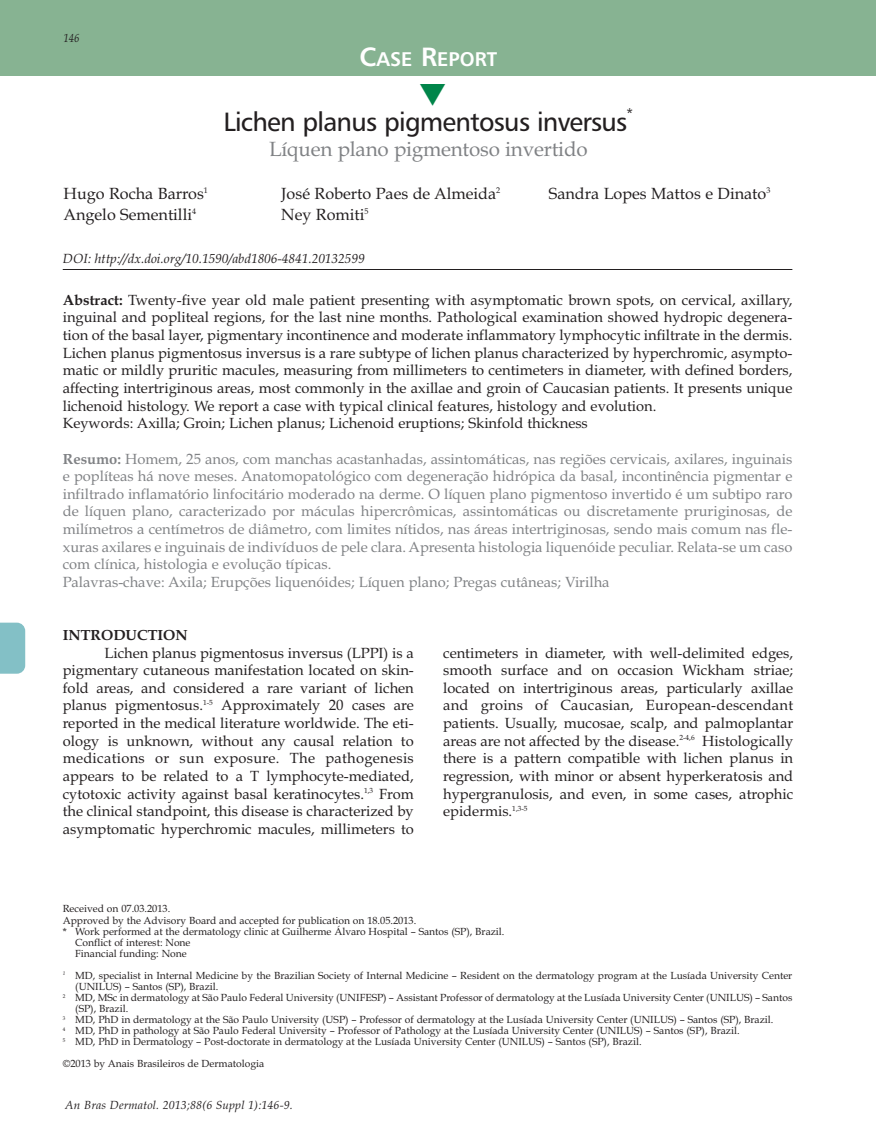
<style>
.page{position:relative;width:876px;height:1137px;background:#fff}
.page>*{position:absolute;margin:0;border:0;box-sizing:border-box;transform-origin:0 0}
.t1{font:26.4px "Humanist 777 BT Roman B";letter-spacing:-.03em;color:#231f20}
.t2{font:20.55px "Book Antiqua";letter-spacing:-.01em;color:#808285}
.t3{font:19.8px "Humanist 777 BT Bold B";color:#fff}
.t4{font:16.2px "Book Antiqua";color:#231f20}
.t5{font:14.7px/17.7px "Book Antiqua";color:#231f20;text-align:justify}
.t6{font:14.7px/17.7px "Book Antiqua";color:#808285}
.t7{font:700 14.7px "Book Antiqua";color:#231f20}
.t8{font:italic 13.2px "Book Antiqua";color:#231f20}
.t9{font:13.2px "Humanist 777 BT Roman B";color:#231f20}
.t10{font:italic 11.7px "Book Antiqua";letter-spacing:.015em;color:#231f20}
.t11{font:italic 11.7px "Book Antiqua";letter-spacing:.015em;color:#231f20;scale:.9 1}
.t12{font:10.35px/10.9px "Book Antiqua";color:#231f20}
.s1{font-size:26.4px}
.s2{font-weight:700}
</style>
<div class="page">
<div style="left:0;top:0;width:875px;height:76px;background:#87b392"></div>
<hr style="left:63px;top:269px;width:729px;height:1px;background:#231f20">
<svg style="left:0;top:623px;width:25px;height:51px"></svg>
<p class="t11" style="left:64px;top:34px;width:19px">146</p>
<h3 class="t3" style="left:359px;top:51px;width:139px"><span class="s1">C</span>ASE <span class="s1">R</span>EPORT</h3>
<p class="t9" style="left:626px;top:109px;width:8px">*</p>
<h1 class="t1" style="left:223px;top:112px;width:405px">Lichen planus pigmentosus inversus</h1>
<h2 class="t2" style="left:269px;top:141px;width:320px">Líquen plano pigmentoso invertido</h2>
<p class="t4" style="left:64px;top:187px;width:146px">Hugo Rocha Barros<sup>1</sup></p>
<p class="t4" style="left:281px;top:187px;width:220px">José Roberto Paes de Almeida<sup>2</sup></p>
<p class="t4" style="left:549px;top:187px;width:223px">Sandra Lopes Mattos e Dinato<sup>3</sup></p>
<p class="t4" style="left:64px;top:208px;width:134px">Angelo Sementilli<sup>4</sup></p>
<p class="t4" style="left:281px;top:208px;width:89px">Ney Romiti<sup>5</sup></p>
<p class="t8" style="left:63px;top:253px;width:303px">DOI: http://dx.doi.org/10.1590/abd1806-4841.20132599</p>
<p class="t5" style="left:63px;top:293px;width:731px;text-align:left"><span class="s2">Abstract:</span> Twenty-five year old male patient presenting with asymptomatic brown spots, on cervical, axillary, inguinal and popliteal regions, for the last nine months. Pathological examination showed hydropic degenera&shy;tion of the basal layer, pigmentary incontinence and moderate inflammatory lymphocytic infiltrate in the dermis.<br>Lichen planus pigmentosus inversus is a rare subtype of lichen planus characterized by hyperchromic, asympto&shy;matic or mildly pruritic macules, measuring from millimeters to centimeters in diameter, with defined borders, affecting intertriginous areas, most commonly in the axillae and groin of Caucasian patients. It presents unique lichenoid histology. We report a case with typical clinical features, histology and evolution.<br>Keywords: Axilla; Groin; Lichen planus; Lichenoid eruptions; Skinfold thickness</p>
<p class="t6" style="left:63px;top:451px;width:731px"><span class="s2">Resumo:</span> Homem, 25 anos, com manchas acastanhadas, assintomáticas, nas regiões cervicais, axilares, inguinais e poplíteas há nove meses. Anatomopatológico com degeneração hidrópica da basal, incontinência pigmentar e infiltrado inflamatório linfocitário moderado na derme. O líquen plano pigmentoso invertido é um subtipo raro de líquen plano, caracterizado por máculas hipercrômicas, assintomáticas ou discretamente pruriginosas, de milímetros a centímetros de diâmetro, com limites nítidos, nas áreas intertriginosas, sendo mais comum nas fle&shy;xuras axilares e inguinais de indivíduos de pele clara. Apresenta histologia liquenóide peculiar. Relata-se um caso com clínica, histologia e evolução típicas.<br>Palavras-chave: Axila; Erupções liquenóides; Líquen plano; Pregas cutâneas; Virilha</p>
<p class="t7" style="left:63px;top:629px;width:126px">INTRODUCTION</p>
<p class="t5" style="left:63px;top:645px;width:352px;text-indent:42px">Lichen planus pigmentosus inversus (LPPI) is a pigmentary cutaneous manifestation located on skin&shy;fold areas, and considered a rare variant of lichen planus pigmentosus.<sup>1-5</sup> Approximately 20 cases are reported in the medical literature worldwide. The eti&shy;ology is unknown, without any causal relation to medications or sun exposure. The pathogenesis appears to be related to a T lymphocyte-mediated, cytotoxic activity against basal keratinocytes.<sup>1,3</sup> From the clinical standpoint, this disease is characterized by asymptomatic hyperchromic macules, millimeters to</p>
<p class="t5" style="left:443px;top:645px;width:351px">centimeters in diameter, with well-delimited edges, smooth surface and on occasion Wickham striae; located on intertriginous areas, particularly axillae and groins of Caucasian, European-descendant patients. Usually, mucosae, scalp, and palmoplantar areas are not affected by the disease.<sup>2-4,6</sup> Histologically there is a pattern compatible with lichen planus in regression, with minor or absent hyperkeratosis and hypergranulosis, and even, in some cases, atrophic epidermis.<sup>1,3-5</sup></p>
<p class="t12" style="left:63px;top:903px;width:355px;line-height:12.3px">Received on 07.03.2013.<br>Approved by the Advisory Board and accepted for publication on 18.05.2013.</p>
<p class="t12" style="left:75px;top:927px;width:431px;text-indent:-13px">* Work performed at the dermatology clinic at Guilherme Álvaro Hospital – Santos (SP), Brazil.<br>Conflict of interest: None<br>Financial funding: None</p>
<p class="t12" style="left:63px;top:971px;width:731px"><sup>1</sup> MD, specialist in Internal Medicine by the Brazilian Society of Internal Medicine – Resident on the dermatology program at the Lusíada University Center</p>
<p class="t12" style="left:75px;top:982px;width:145px">(UNILUS) – Santos (SP), Brazil.</p>
<p class="t12" style="left:63px;top:993px;width:731px"><sup>2</sup> MD, MSc in dermatology at São Paulo Federal University (UNIFESP) – Assistant Professor of dermatology at the Lusíada University Center (UNILUS) – Santos</p>
<p class="t12" style="left:75px;top:1004px;width:55px">(SP), Brazil.</p>
<p class="t12" style="left:63px;top:1016px;width:712px"><sup>3</sup> MD, PhD in dermatology at the São Paulo University (USP) – Professor of dermatology at the Lusíada University Center (UNILUS) – Santos (SP), Brazil.</p>
<p class="t12" style="left:63px;top:1027px;width:678px"><sup>4</sup> MD, PhD in pathology at São Paulo Federal University – Professor of Pathology at the Lusíada University Center (UNILUS) – Santos (SP), Brazil.</p>
<p class="t12" style="left:63px;top:1038px;width:580px"><sup>5</sup> MD, PhD in Dermatology – Post-doctorate in dermatology at the Lusíada University Center (UNILUS) – Santos (SP), Brazil.</p>
<p class="t12" style="left:63px;top:1060px;width:203px">©2013 by Anais Brasileiros de Dermatologia</p>
<p class="t10" style="left:65px;top:1101px;width:229px">An Bras Dermatol. 2013;88(6 Suppl 1):146-9.</p>
</div>
